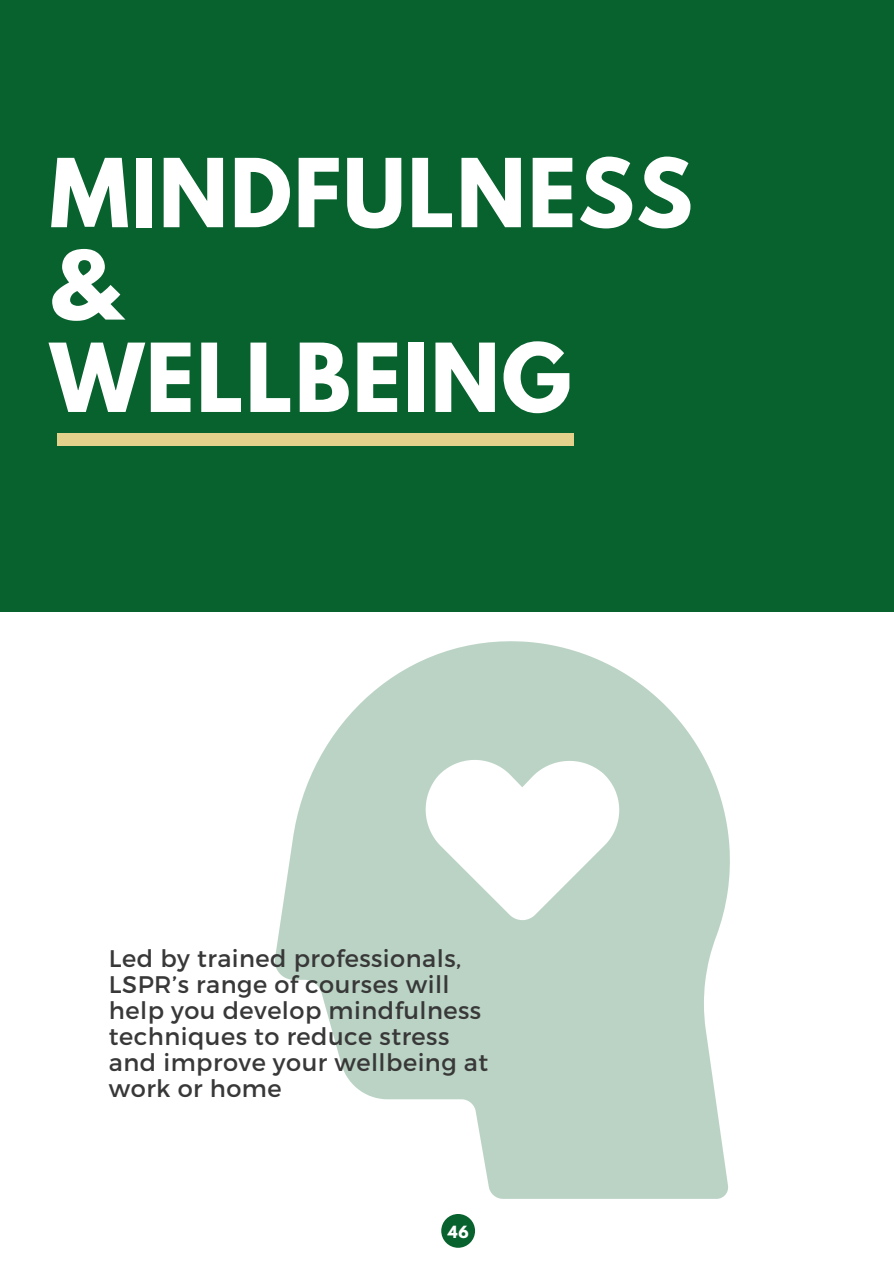
<style>
.page{position:relative;width:894px;height:1264px;background:#fff}
.page>*{position:absolute;margin:0;border:0;box-sizing:border-box;transform-origin:0 0}
.t1{font:700 84px "League Spartan";letter-spacing:.02em;color:#fff}
.t2{font:24px/26px "Montserrat";letter-spacing:.02em;color:#383838}
.t3{font:700 14.85px "League Spartan";color:#fff}
</style>
<div class="page">
<svg style="left:275px;top:641px;width:455px;height:557px;fill:#bad3c5"></svg>
<div style="left:0;top:0;width:893px;height:611px;background:#07622e"></div>
<div style="left:57px;top:433px;width:517px;height:12px;background:#e4d28c"></div>
<div style="left:441px;top:1213px;width:34px;height:34px;background:#07622e;border-radius:50%"></div>
<p class="t1" style="left:50px;top:152px;width:644px">MINDFULNESS</p>
<p class="t1" style="left:50px;top:244px;width:72px">&amp;</p>
<p class="t1" style="left:50px;top:336px;width:523px">WELLBEING</p>
<p class="t2" style="left:109px;top:944px;width:381px">Led by trained professionals,<br>LSPR’s range of courses will help you develop mindfulness techniques to reduce stress and improve your wellbeing at work or home</p>
<p class="t3" style="left:447px;top:1224px;width:23px">46</p>
</div>
